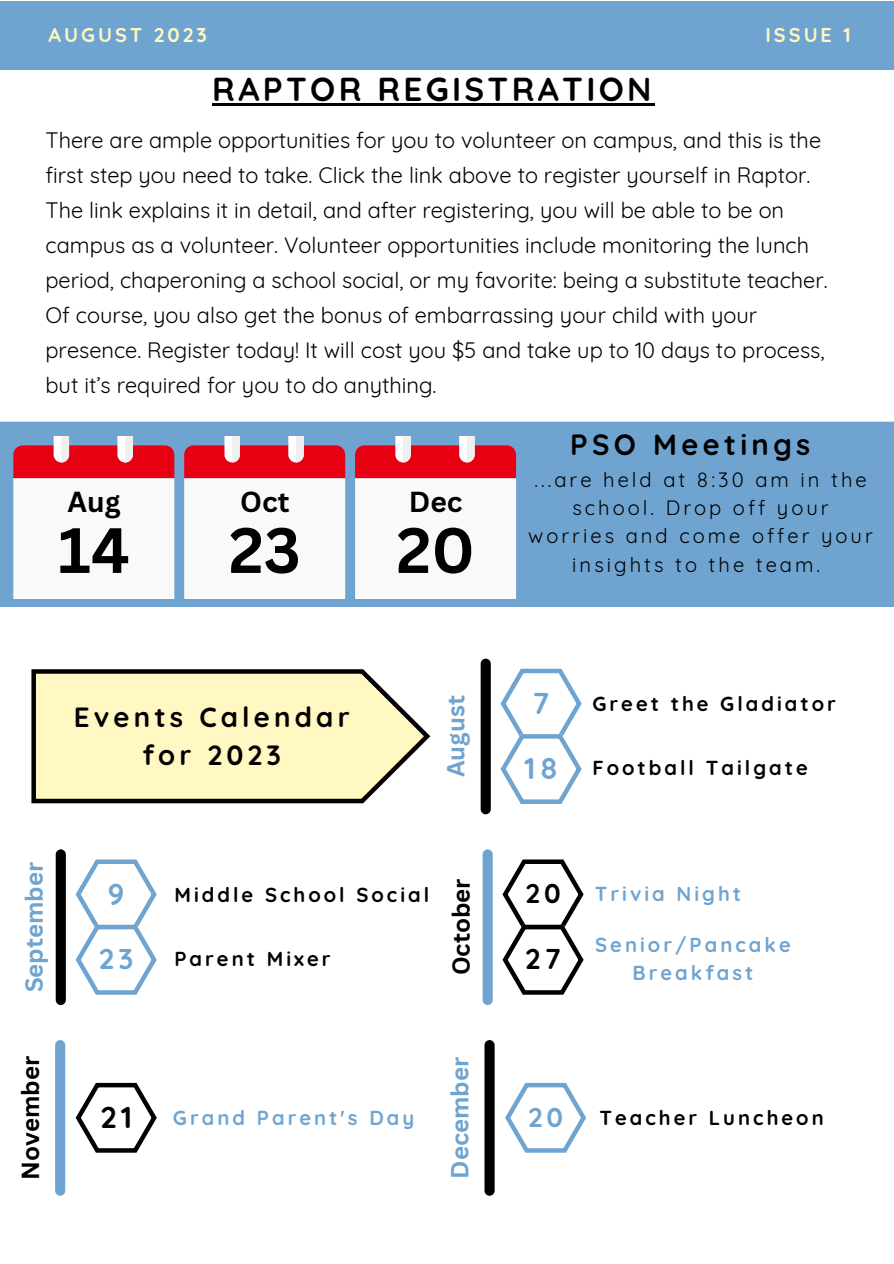
<style>
.page{position:relative;width:894px;height:1264px;background:#fff}
.page>*{position:absolute;margin:0;border:0;box-sizing:border-box;transform-origin:0 0}
.t1{font:700 62.55px "Canva Sans";color:#000}
.t2{font:700 33.15px "Quicksand";letter-spacing:.1em;color:#000}
.t3{font:700 30px "Quicksand";color:#70a4d0}
.t4{font:700 30px "Quicksand";color:#000}
.t5{font:700 29.25px "Quicksand";letter-spacing:.15em;color:#000}
.t6{font:700 28.5px "Quicksand";color:#70a4d0}
.t7{font:700 28.5px "Quicksand";color:#000}
.t8{font:700 28.2px "Canva Sans";color:#000}
.t9{font:700 27.75px/38.2px "Quicksand";letter-spacing:.15em;color:#000;text-align:center}
.t10{font:700 27px "Quicksand";color:#000}
.t11{font:700 27px "Quicksand";color:#70a4d0}
.t12{font:700 24px "Canva Sans";color:#70a4d0}
.t13{font:700 24px "Canva Sans";color:#000}
.t14{font:21.75px/35px "Quicksand";color:#000}
.t15{font:20.25px/28.2px "Quicksand";letter-spacing:.15em;color:#000;text-align:center}
.t16{font:700 20.25px "Quicksand";letter-spacing:.15em;color:#000}
.t17{font:700 20.25px/28.2px "Quicksand";letter-spacing:.15em;color:#70a4d0;text-align:center}
.t18{font:700 19.8px "Quicksand";letter-spacing:.15em;color:#fff8c2}
</style>
<div class="page">
<div style="left:0;top:421px;width:893px;height:186px;background:#70a4d0"></div>
<svg style="left:13px;top:436px;width:161px;height:162px"></svg>
<svg style="left:184px;top:436px;width:161px;height:162px"></svg>
<svg style="left:355px;top:436px;width:161px;height:162px"></svg>
<svg style="left:500px;top:668px;width:81px;height:136px"></svg>
<div style="left:480px;top:658px;width:10px;height:156px;background:#000;border-radius:5px"></div>
<svg style="left:76px;top:859px;width:81px;height:135px"></svg>
<div style="left:56px;top:849px;width:10px;height:156px;background:#000;border-radius:5px"></div>
<svg style="left:502px;top:859px;width:81px;height:135px"></svg>
<div style="left:482px;top:849px;width:10px;height:156px;background:#70a4d0;border-radius:5px"></div>
<svg style="left:76px;top:1082px;width:81px;height:70px"></svg>
<div style="left:55px;top:1040px;width:10px;height:155px;background:#70a4d0;border-radius:5px"></div>
<svg style="left:505px;top:1082px;width:81px;height:70px"></svg>
<div style="left:484px;top:1040px;width:10px;height:155px;background:#000;border-radius:5px"></div>
<svg style="left:31px;top:669px;width:399px;height:134px;background:#eae4b7"></svg>
<div style="left:0;top:1px;width:893px;height:69px;background:#70a4d0"></div>
<hr style="left:212px;top:103px;width:442px;height:2px;background:#000">
<p class="t18" style="left:49px;top:23px;width:159px">AUGUST 2023</p>
<p class="t18" style="left:765px;top:22px;width:87px">ISSUE 1</p>
<p class="t2" style="left:212px;top:67px;width:440px">RAPTOR REGISTRATION</p>
<p class="t14" style="left:45px;top:122px;width:783px">There are ample opportunities for you to volunteer on campus, and this is the first step you need to take. Click the link above to register yourself in Raptor.<br>The link explains it in detail, and after registering, you will be able to be on campus as a volunteer. Volunteer opportunities include monitoring the lunch period, chaperoning a school social, or my favorite: being a substitute teacher.<br>Of course, you also get the bonus of embarrassing your child with your presence. Register today! It will cost you $5 and take up to 10 days to process, but it’s required for you to do anything.</p>
<p class="t8" style="left:67px;top:482px;width:54px">Aug</p>
<p class="t1" style="left:58px;top:506px;width:73px">14</p>
<p class="t8" style="left:240px;top:482px;width:51px">Oct</p>
<p class="t1" style="left:229px;top:506px;width:73px">23</p>
<p class="t8" style="left:409px;top:482px;width:55px">Dec</p>
<p class="t1" style="left:396px;top:506px;width:80px">20</p>
<p class="t5" style="left:570px;top:425px;width:242px">PSO Meetings</p>
<p class="t15" style="left:528px;top:465px;width:346px">...are held at 8:30 am in the school. Drop off your worries and come offer your insights to the team.</p>
<p class="t9" style="left:74px;top:697px;width:277px">Events Calendar for 2023</p>
<p class="t12" style="left:439px;top:777px;width:84px;rotate:-90deg">August</p>
<p class="t3" style="left:532px;top:683px;width:19px">7</p>
<p class="t3" style="left:524px;top:749px;width:35px">18</p>
<p class="t16" style="left:592px;top:690px;width:245px">Greet the Gladiator</p>
<p class="t16" style="left:592px;top:755px;width:217px">Football Tailgate</p>
<p class="t12" style="left:17px;top:992px;width:132px;rotate:-90deg">September</p>
<p class="t13" style="left:13px;top:1179px;width:125px;rotate:-90deg">November</p>
<p class="t3" style="left:108px;top:874px;width:18px">9</p>
<p class="t6" style="left:99px;top:940px;width:36px">23</p>
<p class="t16" style="left:174px;top:881px;width:256px">Middle School Social</p>
<p class="t16" style="left:174px;top:945px;width:158px">Parent Mixer</p>
<p class="t13" style="left:444px;top:975px;width:98px;rotate:-90deg">October</p>
<p class="t10" style="left:525px;top:876px;width:37px">20</p>
<p class="t7" style="left:525px;top:940px;width:37px">27</p>
<p class="t17" style="left:594px;top:878px;width:148px">Trivia Night</p>
<p class="t17" style="left:595px;top:930px;width:197px">Senior/Pancake<br>Breakfast</p>
<p class="t4" style="left:100px;top:1097px;width:33px">21</p>
<p class="t12" style="left:442px;top:1178px;width:123px;rotate:-90deg">December</p>
<p class="t17" style="left:173px;top:1103px;width:243px">Grand Parent's Day</p>
<p class="t11" style="left:528px;top:1099px;width:37px">20</p>
<p class="t16" style="left:599px;top:1104px;width:226px">Teacher Luncheon</p>
</div>
